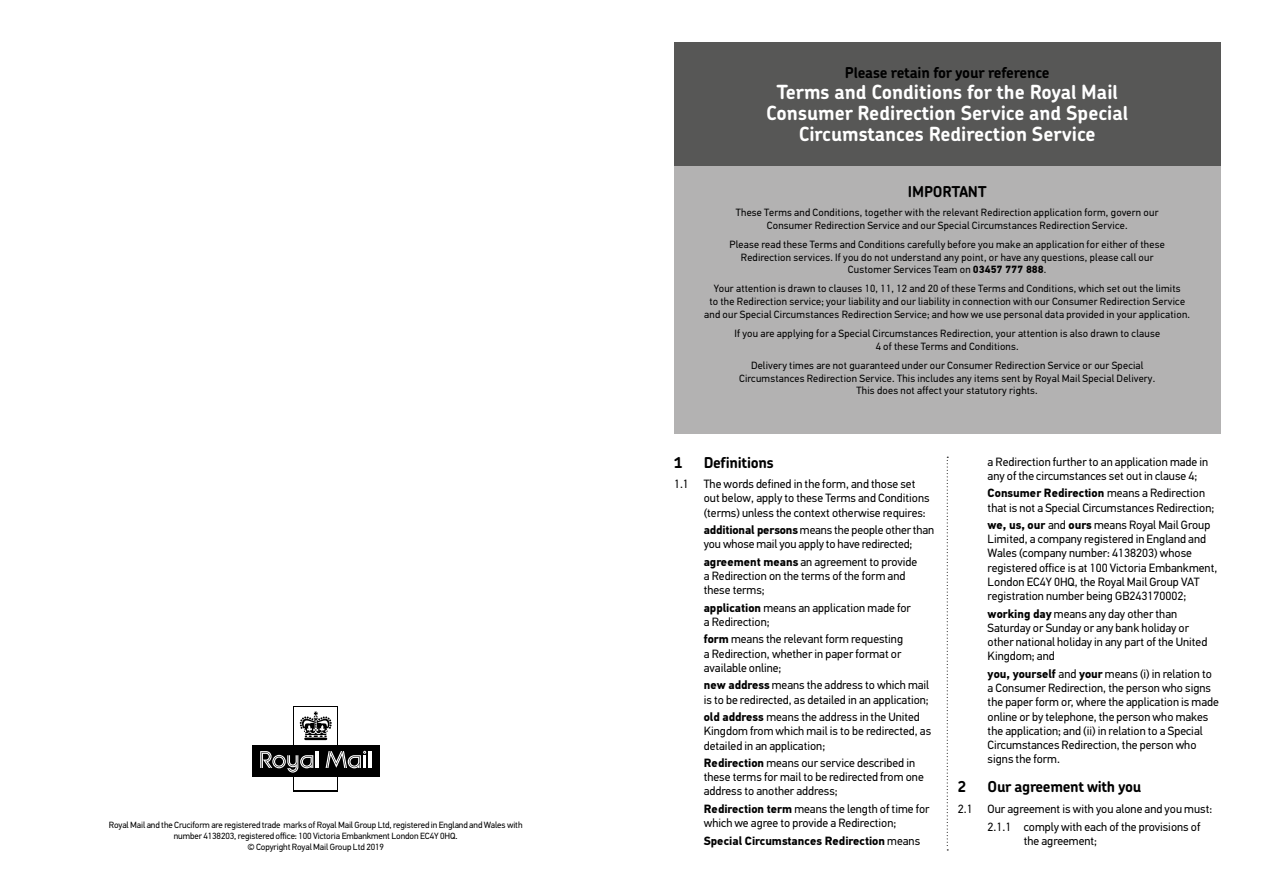
<style>
.page{position:relative;width:1263px;height:893px;background:#fff}
.page>*{position:absolute;margin:0;border:0;box-sizing:border-box;transform-origin:0 0}
.t1{font:700 19.5px/21px "Chevin RM";color:#fff;text-align:center}
.t2{font:700 15px "Chevin RM";letter-spacing:-.02em;color:#000}
.t3{font:12px/14.2px "PF Din Text Std";color:#000}
.t4{font:700 12px "PF Din Text Std";color:#000}
.t5{font:10.5px/12.8px "PF Din Text Std";letter-spacing:.02em;color:#000;text-align:center}
.t6{font:9px/11.2px "PF Din Text Std";letter-spacing:-.01em;color:#000;text-align:center}
.s1{font-weight:700}
.s2{font-weight:400}
</style>
<div class="page">
<div style="left:674px;top:166px;width:546px;height:268px;background:#b3b2b2"></div>
<div style="left:674px;top:43px;width:546px;height:123px;background:#575756"></div>
<svg style="left:947px;top:457px;width:1px;height:393px"></svg>
<div style="left:252px;top:746px;width:127px;height:31px;background:#000"></div>
<svg style="left:326px;top:751px;width:45px;height:17px"></svg>
<svg style="left:260px;top:751px;width:58px;height:22px"></svg>
<svg style="left:300px;top:712px;width:32px;height:28px"></svg>
<p class="t6" style="left:109px;top:819px;width:415px">Royal Mail and the Cruciform are registered trade marks of Royal Mail Group Ltd, registered in England and Wales with number 4138203, registered office: 100 Victoria Embankment London EC4Y 0HQ.<br>© Copyright Royal Mail Group Ltd 2019</p>
<p class="t2" style="left:845px;top:63px;width:206px">Please retain for your reference</p>
<h1 class="t1" style="left:766px;top:81px;width:363px">Terms and Conditions for the Royal Mail<br>Consumer Redirection Service and Special<br>Circumstances Redirection Service</h1>
<p class="t2" style="left:908px;top:182px;width:81px">IMPORTANT</p>
<p class="t5" style="left:736px;top:206px;width:424px">These Terms and Conditions, together with the relevant Redirection application form, govern our<br>Consumer Redirection Service and our Special Circumstances Redirection Service.</p>
<p class="t5" style="left:730px;top:238px;width:437px">Please read these Terms and Conditions carefully before you make an application for either of these<br>Redirection services. If you do not understand any point, or have any questions, please call our<br>Customer Services Team on <span class="s1">03457 777 888</span>.</p>
<p class="t5" style="left:704px;top:283px;width:487px">Your attention is drawn to clauses 10, 11, 12 and 20 of these Terms and Conditions, which set out the limits<br>to the Redirection service; your liability and our liability in connection with our Consumer Redirection Service and our Special Circumstances Redirection Service; and how we use personal data provided in your application.</p>
<p class="t5" style="left:734px;top:327px;width:427px">If you are applying for a Special Circumstances Redirection, your attention is also drawn to clause<br>4 of these Terms and Conditions.</p>
<p class="t5" style="left:739px;top:359px;width:418px">Delivery times are not guaranteed under our Consumer Redirection Service or our Special<br>Circumstances Redirection Service. This includes any items sent by Royal Mail Special Delivery.<br>This does not affect your statutory rights.</p>
<p class="t2" style="left:674px;top:452px;width:10px">1</p>
<p class="t2" style="left:704px;top:452px;width:71px">Definitions</p>
<p class="t3" style="left:704px;top:477px;width:227px;text-indent:-30px">1.1 The words defined in the form, and those set out below, apply to these Terms and Conditions (terms) unless the context otherwise requires:</p>
<p class="t3" style="left:704px;top:523px;width:232px"><span class="s1">additional persons</span> means the people other than you whose mail you apply to have redirected;</p>
<p class="t3" style="left:704px;top:555px;width:215px"><span class="s1">agreement means</span> an agreement to provide a Redirection on the terms of the form and these terms;</p>
<p class="t3" style="left:704px;top:600px;width:209px"><span class="s1">application</span> means an application made for a Redirection;</p>
<p class="t3" style="left:704px;top:632px;width:201px"><span class="s1">form</span> means the relevant form requesting a Redirection, whether in paper format or available online;</p>
<p class="t3" style="left:704px;top:678px;width:227px"><span class="s1">new address</span> means the address to which mail is to be redirected, as detailed in an application;</p>
<p class="t3" style="left:704px;top:710px;width:229px"><span class="s1">old address</span> means the address in the United<br>Kingdom from which mail is to be redirected, as detailed in an application;</p>
<p class="t3" style="left:704px;top:756px;width:221px"><span class="s1">Redirection</span> means our service described in these terms for mail to be redirected from one address to another address;</p>
<p class="t3" style="left:704px;top:802px;width:227px"><span class="s1">Redirection term</span> means the length of time for which we agree to provide a Redirection;</p>
<p class="t4" style="left:704px;top:833px;width:218px">Special Circumstances Redirection <span class="s2">means</span></p>
<p class="t3" style="left:988px;top:454px;width:222px">a Redirection further to an application made in any of the circumstances set out in clause 4;</p>
<p class="t3" style="left:988px;top:486px;width:228px"><span class="s1">Consumer Redirection</span> means a Redirection that is not a Special Circumstances Redirection;</p>
<p class="t3" style="left:988px;top:518px;width:231px"><span class="s1">we, us, our</span> and <span class="s1">ours</span> means Royal Mail Group Limited, a company registered in England and Wales (company number: 4138203) whose registered office is at 100 Victoria Embankment, London EC4Y 0HQ, the Royal Mail Group VAT registration number being GB243170002;</p>
<p class="t3" style="left:988px;top:606px;width:221px"><span class="s1">working day</span> means any day other than Saturday or Sunday or any bank holiday or other national holiday in any part of the United Kingdom; and</p>
<p class="t3" style="left:988px;top:667px;width:233px"><span class="s1">you, yourself</span> and <span class="s1">your</span> means (i) in relation to a Consumer Redirection, the person who signs the paper form or, where the application is made online or by telephone, the person who makes the application; and (ii) in relation to a Special Circumstances Redirection, the person who signs the form.</p>
<p class="t2" style="left:958px;top:777px;width:10px">2</p>
<p class="t2" style="left:988px;top:777px;width:155px">Our agreement with you</p>
<p class="t3" style="left:988px;top:800px;width:226px;line-height:17.4px;text-indent:-30px">2.1 Our agreement is with you alone and you must:<br>2.1.1 comply with each of the provisions of</p>
<p class="t3" style="left:1024px;top:833px;width:75px">the agreement;</p>
</div>
